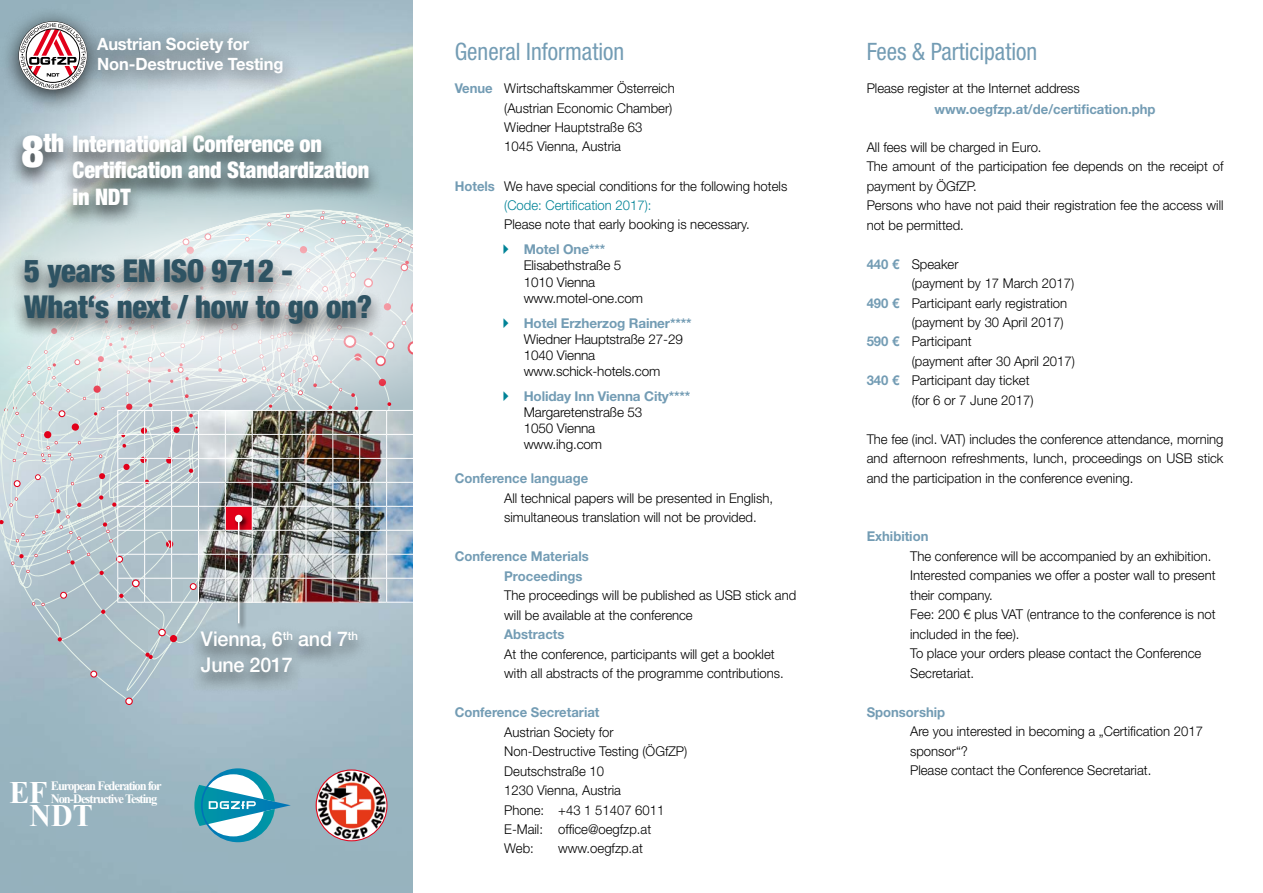
<style>
.page{position:relative;width:1263px;height:893px;background:#fff}
.page>*{position:absolute;margin:0;border:0;box-sizing:border-box;transform-origin:0 0}
.t1{font:900 condensed 31.65px/36.2px "Helvetica Neue LT Std";letter-spacing:-.01em;color:#2e5363}
.t2{font:700 31.2px/23.2px "Times New Roman";color:#fff;scale:.96 1}
.t3{font:900 condensed 25.8px "Helvetica Neue LT Std";color:#fff}
.t4{font:condensed 24px "Helvetica Neue LT Std";color:#739cb4}
.t5{font:900 condensed 22.8px/26.1px "Helvetica Neue LT Std";letter-spacing:-.01em;color:#fff}
.t6{font:500 20.25px/25.7px "Helvetica Neue LT Std";letter-spacing:-.01em;color:#fff}
.t7{font:700 16.95px/19.8px "Helvetica Neue LT Std";letter-spacing:-.01em;color:#fff}
.t8{font:300 13.5px/19.5px "Helvetica Neue LT Std";color:#000}
.t9{font:700 13.5px/19.5px "Helvetica Neue LT Std";color:#739cb4}
.t10{font:700 12.75px/12px "Times New Roman";letter-spacing:-.08em;color:#fff}
.s1{font-size:44.55px}
.s2{font-weight:700;color:#739cb4}
.s3{color:#008397}
</style>
<div class="page">
<img style="left:0;top:0;width:413px;height:893px">
<svg style="left:0;top:614px;width:413px;height:88px;background:#a9bec8"></svg>
<div style="left:170px;top:635px;width:7px;height:7px;background:#e2001a;border-radius:50%"></div>
<svg style="left:58px;top:637px;width:4px;height:5px"></svg>
<svg style="left:145px;top:652px;width:8px;height:7px"></svg>
<svg style="left:90px;top:670px;width:7px;height:8px"></svg>
<svg style="left:158px;top:628px;width:8px;height:8px"></svg>
<svg style="left:125px;top:697px;width:8px;height:8px"></svg>
<div style="left:0;top:6px;width:106px;height:107px;background:#000;opacity:.75"></div>
<div style="left:18px;top:21px;width:69px;height:69px;border:1px solid #000;border-radius:50%"></div>
<svg style="left:20px;top:23px;width:59px;height:65px"></svg>
<div style="left:79px;top:23px;width:223px;height:74px;background:#000;opacity:.75"></div>
<svg style="left:194px;top:768px;width:97px;height:74px"></svg>
<img style="left:316px;top:770px;width:71px;height:71px;border-radius:35px">
<div style="left:316px;top:769px;width:71px;height:72px;border:1px solid #e2001a;border-radius:50%"></div>
<div style="left:187px;top:625px;width:185px;height:70px;background:#000;opacity:.75"></div>
<div style="left:234px;top:514px;width:16px;height:117px;background:#000;opacity:.75"></div>
<hr style="left:238px;top:518px;width:1px;height:105px;background:#fff">
<div style="left:58px;top:130px;width:325px;height:97px;background:#000;opacity:.75"></div>
<div style="left:8px;top:128px;width:70px;height:63px;background:#000;opacity:.75"></div>
<img style="left:0;top:211px;width:413px;height:403px">
<p class="t7" style="left:97px;top:34px;width:188px">Austrian Society for<br>Non-Destructive Testing</p>
<h3 class="t3" style="left:21px;top:127px;width:44px"><span class="s1">8</span>th</h3>
<h3 class="t5" style="left:73px;top:131px;width:298px">International Conference on<br>Certification and Standardization in NDT</h3>
<h1 class="t1" style="left:24px;top:252px;width:350px">5 years EN ISO 9712 -<br>What‘s next / how to go on?</h1>
<h3 class="t6" style="left:201px;top:626px;width:159px">Vienna, 6<sup>th</sup> and 7<sup>th<br></sup>June 2017</h3>
<p class="t10" style="left:51px;top:780px;width:113px">European Federation for<br>Non-Destructive Testing</p>
<h2 class="t2" style="left:29px;top:780px;width:67px;text-indent:-20px">EF<br>NDT</h2>
<h3 class="t4" style="left:455px;top:37px;width:171px">General Information</h3>
<p class="t8" style="left:504px;top:78px;width:172px;text-indent:-49px"><span class="s2">Venue</span> Wirtschaftskammer Österreich (Austrian Economic Chamber)<br>Wiedner Hauptstraße 63<br>1045 Vienna, Austria</p>
<p class="t8" style="left:504px;top:176px;width:285px;text-indent:-49px"><span class="s2">Hotels</span> We have special conditions for the following hotels <span class="s3">(Code: Certification 2017):</span></p>
<p class="t8" style="left:504px;top:215px;width:247px">Please note that early booking is necessary.</p>
<p class="t9" style="left:524px;top:239px;width:83px">Motel One***</p>
<p class="t8" style="left:524px;top:257px;width:121px;line-height:16.2px">Elisabethstraße 5<br>1010 Vienna www.motel-one.com</p>
<p class="t9" style="left:524px;top:313px;width:169px">Hotel Erzherzog Rainer****</p>
<p class="t8" style="left:524px;top:331px;width:161px;line-height:16.2px">Wiedner Hauptstraße 27-29<br>1040 Vienna www.schick-hotels.com</p>
<p class="t9" style="left:524px;top:386px;width:168px">Holiday Inn Vienna City****</p>
<p class="t8" style="left:524px;top:404px;width:120px;line-height:16.2px">Margaretenstraße 53<br>1050 Vienna www.ihg.com</p>
<p class="t9" style="left:455px;top:468px;width:135px">Conference language</p>
<p class="t8" style="left:504px;top:488px;width:270px">All technical papers will be presented in English, simultaneous translation will not be provided.</p>
<p class="t9" style="left:504px;top:546px;width:86px;text-indent:-49px">Conference Materials<br>Proceedings</p>
<p class="t8" style="left:504px;top:585px;width:294px">The proceedings will be published as USB stick and will be available at the conference</p>
<p class="t9" style="left:504px;top:624px;width:62px">Abstracts</p>
<p class="t8" style="left:504px;top:644px;width:281px">At the conference, participants will get a booklet with all abstracts of the programme contributions.</p>
<p class="t9" style="left:455px;top:702px;width:146px">Conference Secretariat</p>
<p class="t8" style="left:504px;top:722px;width:185px">Austrian Society for<br>Non-Destructive Testing (ÖGfZP)<br>Deutschstraße 10<br>1230 Vienna, Austria<br>Phone: +43 1 51407 6011<br>E-Mail: office@oegfzp.at<br>Web:</p>
<p class="t8" style="left:558px;top:839px;width:86px">www.oegfzp.at</p>
<h3 class="t4" style="left:867px;top:37px;width:172px">Fees &amp; Participation</h3>
<p class="t8" style="left:867px;top:78px;width:215px">Please register at the Internet address</p>
<p class="t9" style="left:935px;top:99px;width:222px">www.oegfzp.at/de/certification.php</p>
<p class="t8" style="left:867px;top:137px;width:358px">All fees will be charged in Euro.<br>The amount of the participation fee depends on the receipt of payment by ÖGfZP.<br>Persons who have not paid their registration fee the access will not be permitted.</p>
<p class="t8" style="left:867px;top:254px;width:93px"><span class="s2">440 €</span> Speaker</p>
<p class="t8" style="left:912px;top:273px;width:164px">(payment by 17 March 2017)</p>
<p class="t8" style="left:867px;top:293px;width:202px"><span class="s2">490 €</span> Participant early registration</p>
<p class="t8" style="left:912px;top:312px;width:153px">(payment by 30 April 2017)</p>
<p class="t8" style="left:867px;top:332px;width:106px"><span class="s2">590 €</span> Participant</p>
<p class="t8" style="left:912px;top:351px;width:165px">(payment after 30 April 2017)</p>
<p class="t8" style="left:867px;top:371px;width:164px"><span class="s2">340 €</span> Participant day ticket</p>
<p class="t8" style="left:912px;top:390px;width:123px">(for 6 or 7 June 2017)</p>
<p class="t8" style="left:867px;top:429px;width:358px;text-align:justify">The fee (incl. VAT) includes the conference attendance, morning and afternoon refreshments, lunch, proceedings on USB stick and the participation in the conference evening.</p>
<p class="t9" style="left:867px;top:527px;width:63px">Exhibition</p>
<p class="t8" style="left:910px;top:546px;width:307px">The conference will be accompanied by an exhibition.<br>Interested companies we offer a poster wall to present their company.<br>Fee: 200 € plus VAT (entrance to the conference is not included in the fee).<br>To place your orders please contact the Conference Secretariat.</p>
<p class="t9" style="left:867px;top:702px;width:80px">Sponsorship</p>
<p class="t8" style="left:910px;top:722px;width:294px">Are you interested in becoming a „Certification 2017 sponsor“?<br>Please contact the Conference Secretariat.</p>
</div>
